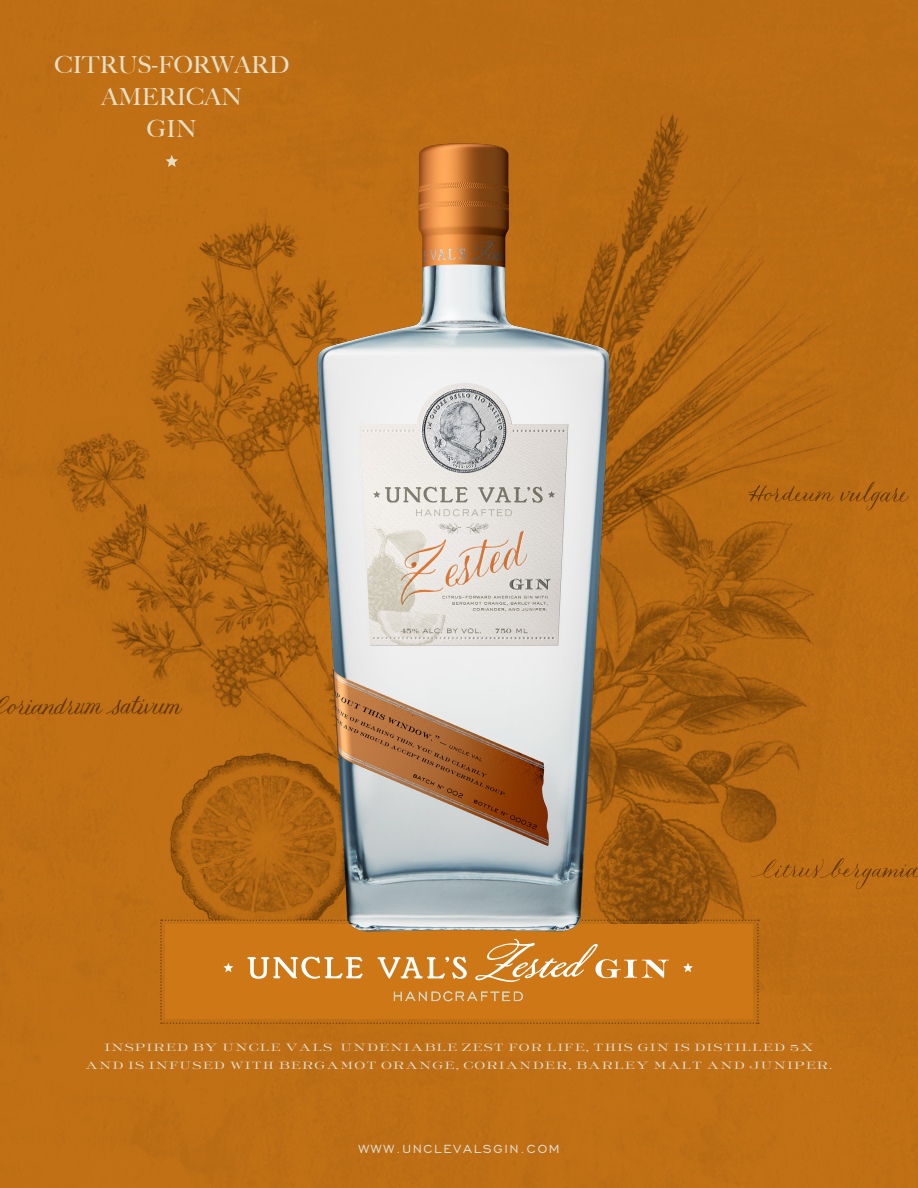
<style>
.page{position:relative;width:918px;height:1188px;background:#bf6f15}
.page>*{position:absolute;margin:0;border:0;box-sizing:border-box;transform-origin:0 0}
.t1{font:500 23.55px "Big Caslon";letter-spacing:.005em;color:#e6dfc5}
.t2{font:15px "Engravers Gothic BT";letter-spacing:.11em;color:#e2e1d5}
.t3{font:300 9.75px/17.9px "Sackers Roman Std";letter-spacing:.09em;color:#e2e1d5;text-align:center;scale:1.2 1}
</style>
<div class="page">
<img style="left:427px;top:65px;width:491px;height:629px">
<img style="left:608px;top:429px;width:251px;height:566px">
<img style="left:146px;top:821px;width:158px;height:99px">
<img style="left:43px;top:416px;width:261px;height:405px">
<img style="left:135px;top:210px;width:169px;height:375px">
<img style="left:743px;top:479px;width:167px;height:34px">
<img style="left:732px;top:854px;width:186px;height:36px">
<img style="left:0;top:691px;width:183px;height:27px">
<svg style="left:160px;top:920px;width:599px;height:104px;background:#cd7c23"></svg>
<svg style="left:608px;top:529px;width:8px;height:14px"></svg>
<img style="left:304px;top:100px;width:304px;height:837px">
<svg style="left:165px;top:155px;width:13px;height:12px"></svg>
<p class="t1" style="left:54px;top:45px;width:236px">CITRUS-FORWARD</p>
<p class="t1" style="left:102px;top:77px;width:142px">AMERICAN</p>
<p class="t1" style="left:147px;top:110px;width:51px">GIN</p>
<p class="t3" style="left:85px;top:1038px;width:624px">INSPIRED BY UNCLE VALS UNDENIABLE ZEST FOR LIFE, THIS GIN IS DISTILLED 5X<br>AND IS INFUSED WITH BERGAMOT ORANGE, CORIANDER, BARLEY MALT AND JUNIPER.</p>
<p class="t2" style="left:358px;top:1141px;width:203px">WWW.UNCLEVALSGIN.COM</p>
</div>
